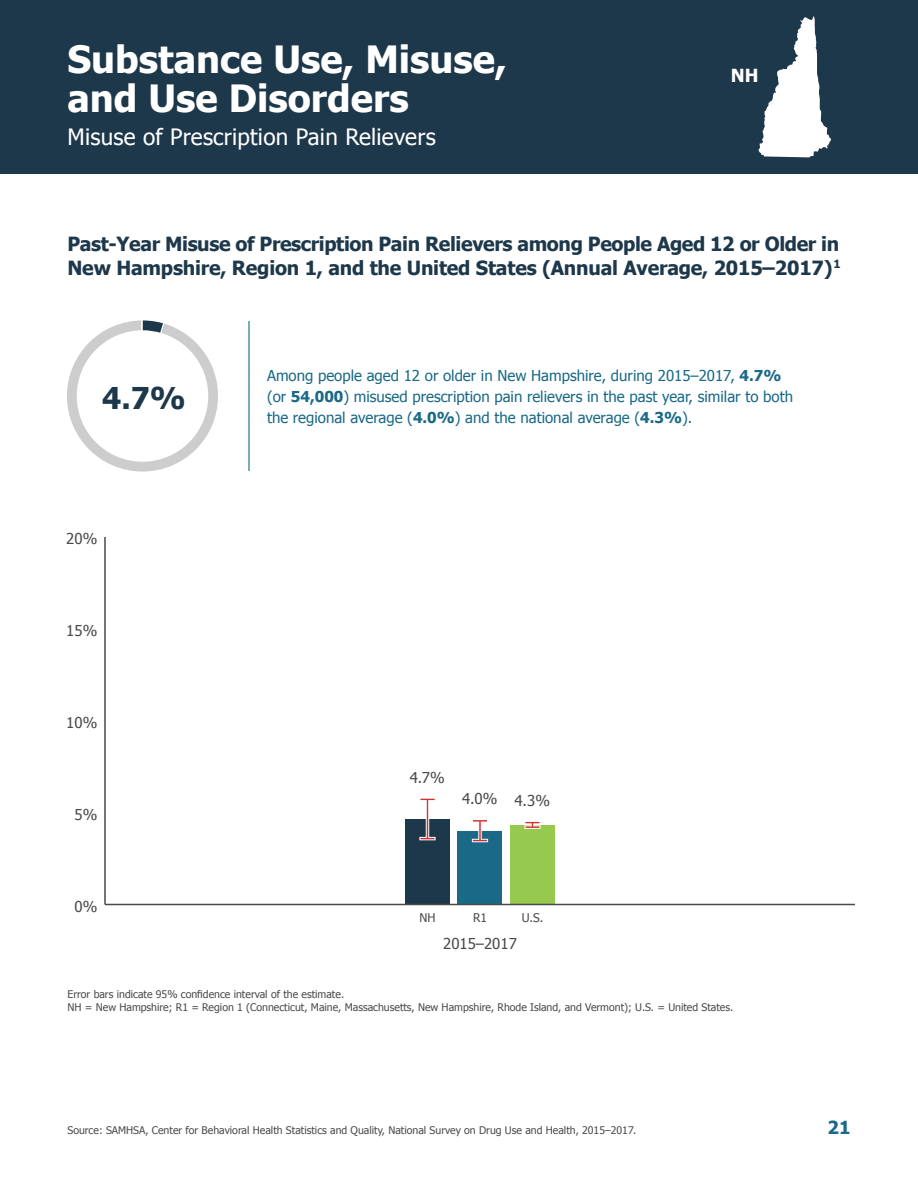
<style>
.page{position:relative;width:918px;height:1188px;background:#fff}
.page>*{position:absolute;margin:0;border:0;box-sizing:border-box;transform-origin:0 0}
.t1{font:700 37.5px "Tahoma";color:#fff}
.t2{font:700 30px "Tahoma";color:#1e384b}
.t3{font:22.5px "Tahoma";letter-spacing:.01em;color:#fff}
.t4{font:700 19.5px/23.4px "Tahoma";letter-spacing:-.02em;color:#1e384b}
.t5{font:700 18px "Tahoma";color:#1a6986}
.t6{font:700 18px "Tahoma";color:#fff}
.t7{font:15px/21px "Tahoma";color:#1a6986}
.t8{font:15px "Tahoma";color:#4a4a4a}
.t9{font:12px "Tahoma";color:#4a4a4a}
.t10{font:10.5px/12.6px "Tahoma";color:#4a4a4a}
.s1{font-weight:700}
</style>
<div class="page">
<div style="left:0;top:0;width:918px;height:174px;background:#1e384b"></div>
<svg style="left:759px;top:16px;width:72px;height:141px"></svg>
<svg style="left:67px;top:320px;width:151px;height:152px"></svg>
<hr style="left:141px;top:309px;width:2px;height:87px;background:#fff">
<hr style="left:248px;top:321px;width:2px;height:150px;background:#1a6986">
<div style="left:405px;top:819px;width:45px;height:85px;background:#1e384b"></div>
<svg style="left:420px;top:798px;width:15px;height:42px"></svg>
<div style="left:458px;top:831px;width:44px;height:73px;background:#1a6986"></div>
<svg style="left:472px;top:820px;width:16px;height:22px"></svg>
<div style="left:510px;top:825px;width:45px;height:79px;background:#96ca4f"></div>
<svg style="left:525px;top:821px;width:15px;height:8px"></svg>
<hr style="left:104px;top:537px;width:2px;height:367px;background:#4a4a4a">
<hr style="left:105px;top:904px;width:750px;height:1px;background:#4a4a4a">
<h1 class="t1" style="left:68px;top:33px;width:441px">Substance Use, Misuse,</h1>
<h1 class="t1" style="left:68px;top:72px;width:343px">and Use Disorders</h1>
<h3 class="t3" style="left:68px;top:122px;width:370px">Misuse of Prescription Pain Relievers</h3>
<h3 class="t6" style="left:731px;top:63px;width:29px">NH</h3>
<h4 class="t4" style="left:68px;top:231px;width:775px">Past-Year Misuse of Prescription Pain Relievers among People Aged 12 or Older in<br>New Hampshire, Region 1, and the United States (Annual Average, 2015–2017) <sup>1</sup></h4>
<h2 class="t2" style="left:102px;top:377px;width:85px">4.7%</h2>
<h3 class="t8" style="left:66px;top:529px;width:33px">20%</h3>
<h3 class="t8" style="left:66px;top:621px;width:33px">15%</h3>
<h3 class="t8" style="left:66px;top:712px;width:33px">10%</h3>
<h3 class="t8" style="left:74px;top:804px;width:24px">5%</h3>
<h3 class="t8" style="left:74px;top:896px;width:24px">0%</h3>
<p class="t7" style="left:267px;top:364px;width:528px">Among people aged 12 or older in New Hampshire, during 2015–2017, <span class="s1">4.7% </span>(or <span class="s1">54,000</span>) misused prescription pain relievers in the past year, similar to both the regional average (<span class="s1">4.0%</span>) and the national average (<span class="s1">4.3%</span>).</p>
<p class="t8" style="left:410px;top:767px;width:37px">4.7%</p>
<p class="t8" style="left:462px;top:789px;width:37px">4.0%</p>
<p class="t8" style="left:515px;top:790px;width:37px">4.3%</p>
<p class="t9" style="left:419px;top:909px;width:18px">NH</p>
<p class="t9" style="left:473px;top:909px;width:16px">R1</p>
<p class="t9" style="left:522px;top:909px;width:23px">U.S.</p>
<h3 class="t8" style="left:443px;top:934px;width:75px">2015–2017</h3>
<p class="t10" style="left:68px;top:988px;width:667px">Error bars indicate 95% confidence interval of the estimate.<br>NH = New Hampshire; R1 = Region 1 (Connecticut, Maine, Massachusetts, New Hampshire, Rhode Island, and Vermont); U.S. = United States.</p>
<p class="t10" style="left:68px;top:1123px;width:570px">Source: SAMHSA, Center for Behavioral Health Statistics and Quality, National Survey on Drug Use and Health, 2015–2017.</p>
<h3 class="t5" style="left:828px;top:1115px;width:24px">21</h3>
</div>
